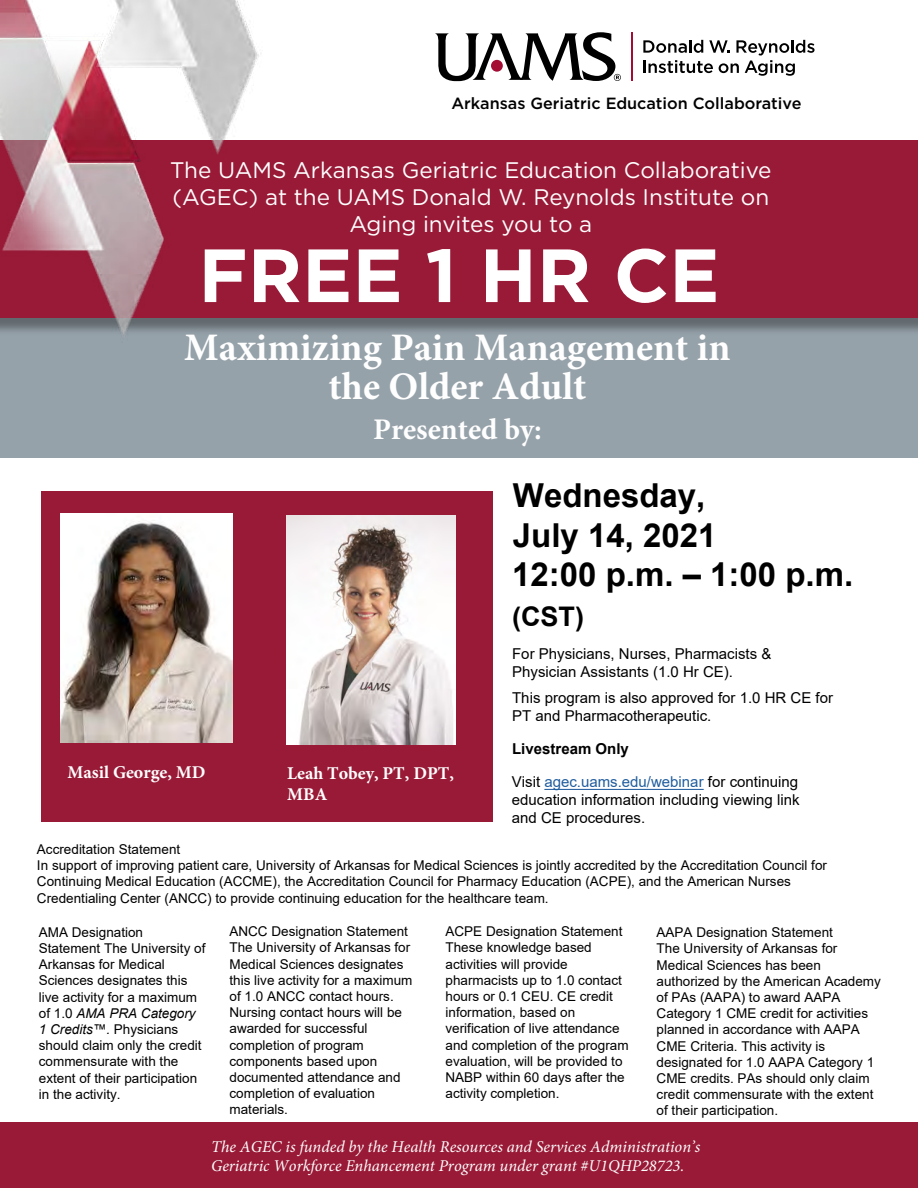
<style>
.page{position:relative;width:918px;height:1188px;background:#fff}
.page>*{position:absolute;margin:0;border:0;box-sizing:border-box;transform-origin:0 0}
.t1{font:700 75.15px "Gotham";color:#fff}
.t2{font:700 39px/39px "Minion Pro";color:#fefefe;text-align:center}
.t3{font:700 33px/39.6px "Arial";color:#000}
.t4{font:700 30px "Minion Pro";color:#fefefe}
.t5{font:700 27px "Arial";color:#000}
.t6{font:22.5px/27px "Gotham";color:#fff;text-align:center}
.t7{font:700 18px/21.6px "Minion Pro";color:#fefefe}
.t8{font:italic 16.5px/19.8px "Minion Pro";color:#fefefe}
.t9{font:500 16.2px "Gotham";color:#000}
.t10{font:15px/18px "Arial";color:#000}
.t11{font:700 15px "Arial";color:#000}
.t12{font:13.5px/16.2px "Arial";color:#000}
.s1{color:#215e9e}
.s2{font-style:italic}
</style>
<div class="page">
<div style="left:0;top:309px;width:918px;height:149px;background:#96a2aa"></div>
<div style="left:0;top:143px;width:918px;height:194px;background:#000;opacity:.35"></div>
<div style="left:0;top:140px;width:918px;height:178px;background:#991a37"></div>
<img style="left:0;top:0;width:172px;height:337px">
<div style="left:0;top:1122px;width:918px;height:66px;background:#991a37"></div>
<hr style="left:631px;top:32px;width:1px;height:49px;background:#a30c33">
<svg style="left:643px;top:40px;width:172px;height:36px"></svg>
<svg style="left:435px;top:32px;width:186px;height:49px"></svg>
<div style="left:42px;top:492px;width:451px;height:330px;background:#991a37"></div>
<hr style="left:544px;top:789px;width:160px;height:1px;background:#215e9e">
<img style="left:14px;top:0;width:247px;height:213px">
<img style="left:60px;top:514px;width:172px;height:229px">
<img style="left:286px;top:515px;width:169px;height:230px">
<p class="t9" style="left:451px;top:93px;width:352px">Arkansas Geriatric Education Collaborative</p>
<h3 class="t6" style="left:170px;top:156px;width:603px">The UAMS Arkansas Geriatric Education Collaborative (AGEC) at the UAMS Donald W. Reynolds Institute on<br>Aging invites you to a</h3>
<h1 class="t1" style="left:198px;top:226px;width:523px">FREE 1 HR CE</h1>
<h2 class="t2" style="left:184px;top:327px;width:548px">Maximizing Pain Management in the Older Adult</h2>
<h3 class="t4" style="left:373px;top:408px;width:170px">Presented by:</h3>
<h3 class="t7" style="left:68px;top:762px;width:140px">Masil George, MD</h3>
<h3 class="t7" style="left:287px;top:762px;width:168px">Leah Tobey, PT, DPT,<br>MBA</h3>
<h3 class="t3" style="left:512px;top:476px;width:343px">Wednesday,<br>July 14, 2021<br>12:00 p.m. – 1:00 p.m.</h3>
<h3 class="t5" style="left:512px;top:597px;width:73px">(CST)</h3>
<p class="t10" style="left:512px;top:645px;width:261px">For Physicians, Nurses, Pharmacists &amp;<br>Physician Assistants (1.0 Hr CE).</p>
<p class="t10" style="left:512px;top:688px;width:322px">This program is also approved for 1.0 HR CE for<br>PT and Pharmacotherapeutic.</p>
<p class="t11" style="left:512px;top:738px;width:118px">Livestream Only</p>
<p class="t10" style="left:512px;top:773px;width:289px;text-align:justify">Visit <span class="s1">agec.uams.edu/webinar</span> for continuing education information including viewing link and CE procedures.</p>
<p class="t12" style="left:37px;top:841px;width:792px">Accreditation Statement<br>In support of improving patient care, University of Arkansas for Medical Sciences is jointly accredited by the Accreditation Council for Continuing Medical Education (ACCME), the Accreditation Council for Pharmacy Education (ACPE), and the American Nurses Credentialing Center (ANCC) to provide continuing education for the healthcare team.</p>
<p class="t12" style="left:39px;top:924px;width:168px">AMA Designation<br>Statement The University of<br>Arkansas for Medical<br>Sciences designates this live activity for a maximum of 1.0 <span class="s2">AMA PRA Category<br>1 Credits™.</span> Physicians should claim only the credit commensurate with the extent of their participation in the activity.</p>
<p class="t12" style="left:230px;top:923px;width:185px">ANCC Designation Statement<br>The University of Arkansas for<br>Medical Sciences designates this live activity for a maximum of 1.0 ANCC contact hours.<br>Nursing contact hours will be awarded for successful completion of program components based upon documented attendance and completion of evaluation materials.</p>
<p class="t12" style="left:446px;top:923px;width:185px">ACPE Designation Statement<br>These knowledge based activities will provide pharmacists up to 1.0 contact hours or 0.1 CEU. CE credit information, based on verification of live attendance and completion of the program evaluation, will be provided to<br>NABP within 60 days after the activity completion.</p>
<p class="t12" style="left:657px;top:924px;width:226px">AAPA Designation Statement<br>The University of Arkansas for<br>Medical Sciences has been authorized by the American Academy of PAs (AAPA) to award AAPA<br>Category 1 CME credit for activities planned in accordance with AAPA<br>CME Criteria. This activity is designated for 1.0 AAPA Category 1<br>CME credits. PAs should only claim credit commensurate with the extent of their participation.</p>
<p class="t8" style="left:211px;top:1136px;width:491px">The AGEC is funded by the Health Resources and Services Administration’s<br>Geriatric Workforce Enhancement Program under grant #U1QHP28723.</p>
</div>
